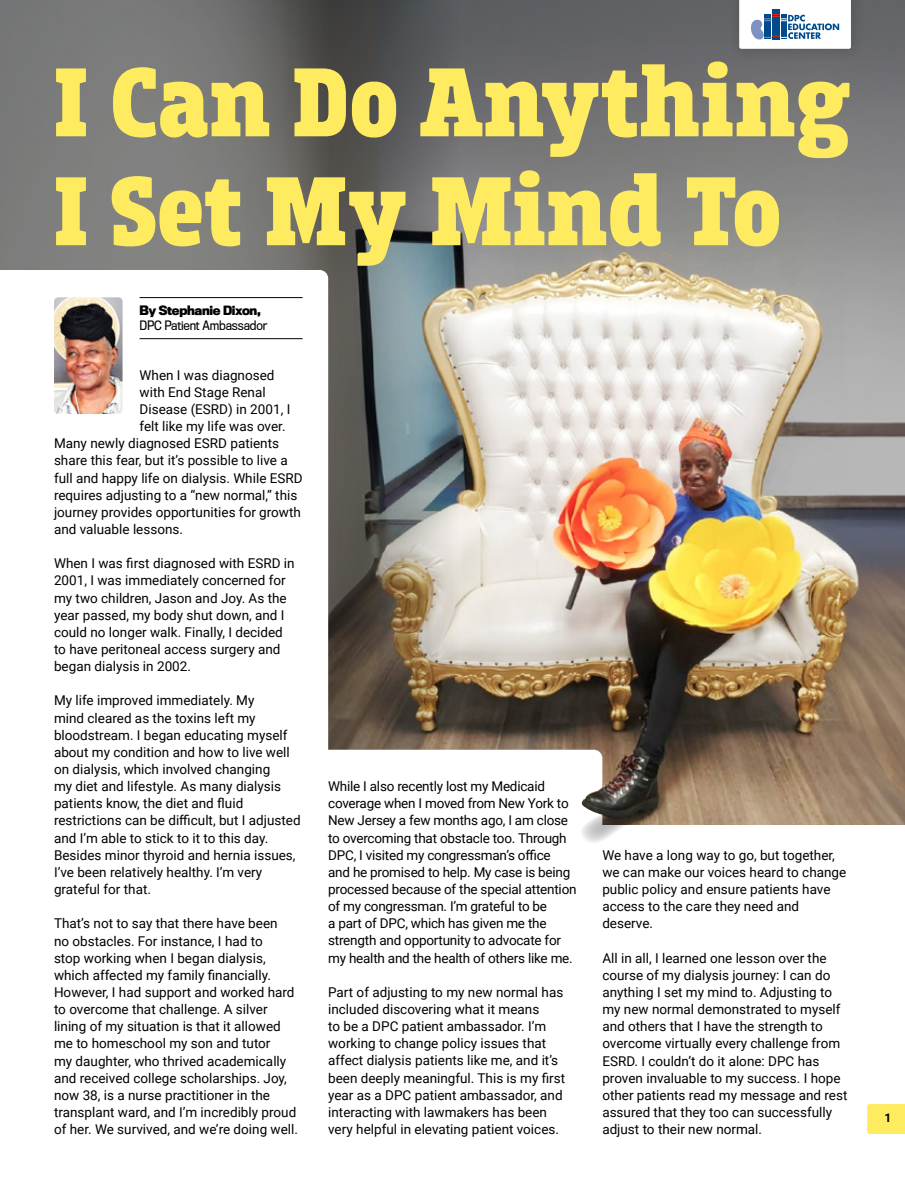
<style>
.page{position:relative;width:905px;height:1188px;background:#fff}
.page>*{position:absolute;margin:0;border:0;box-sizing:border-box;transform-origin:0 0}
.t1{font:900 102.9px/108.9px "Breakers Slab";color:#ffeb60}
.t2{font:13.5px/17.1px "Roboto";color:#000}
.t3{font:12px "Titling Gothic FB Narrow";letter-spacing:-.01em;color:#000}
.t4{font:900 12px "Titling Gothic FB Narrow";letter-spacing:-.025em;color:#000}
.t5{font:700 12px "Roboto";color:#000}
</style>
<div class="page">
<img style="left:476px;top:0;width:428px;height:825px">
<svg style="left:0;top:0;width:476px;height:750px;background:#72726e"></svg>
<svg style="left:0;top:270px;width:328px;height:480px"></svg>
<svg style="left:476px;top:750px;width:126px;height:75px"></svg>
<svg style="left:867px;top:1104px;width:37px;height:30px"></svg>
<hr style="left:140px;top:297px;width:162px;height:1px;background:#000">
<hr style="left:140px;top:338px;width:162px;height:1px;background:#000">
<img style="left:54px;top:297px;width:69px;height:117px">
<svg style="left:577px;top:797px;width:85px;height:45px"></svg>
<img style="left:580px;top:755px;width:83px;height:64px">
<div style="left:726px;top:0;width:139px;height:63px;background:#646468"></div>
<svg style="left:739px;top:0;width:112px;height:49px;background:#cfdbe7"></svg>
<h1 class="t1" style="left:54px;top:54px;width:798px">I Can Do Anything<br>I Set My Mind To</h1>
<p class="t4" style="left:140px;top:303px;width:123px">By Stephanie Dixon,</p>
<p class="t3" style="left:140px;top:318px;width:129px">DPC Patient Ambassador</p>
<p class="t2" style="left:140px;top:366px;width:136px">When I was diagnosed</p>
<p class="t2" style="left:140px;top:383px;width:128px">with End Stage Renal</p>
<p class="t2" style="left:140px;top:400px;width:152px">Disease (ESRD) in 2001, I</p>
<p class="t2" style="left:140px;top:417px;width:147px">felt like my life was over.</p>
<p class="t2" style="left:54px;top:434px;width:226px">Many newly diagnosed ESRD patients</p>
<p class="t2" style="left:54px;top:452px;width:235px">share this fear, but it’s possible to live a</p>
<p class="t2" style="left:54px;top:469px;width:250px">full and happy life on dialysis. While ESRD</p>
<p class="t2" style="left:54px;top:486px;width:245px">requires adjusting to a “new normal,” this</p>
<p class="t2" style="left:54px;top:503px;width:248px">journey provides opportunities for growth</p>
<p class="t2" style="left:54px;top:520px;width:130px">and valuable lessons.</p>
<p class="t2" style="left:54px;top:554px;width:242px">When I was first diagnosed with ESRD in 2001, I was immediately concerned for my two children, Jason and Joy. As the year passed, my body shut down, and I could no longer walk. Finally, I decided to have peritoneal access surgery and began dialysis in 2002.</p>
<p class="t2" style="left:54px;top:692px;width:248px">My life improved immediately. My<br>mind cleared as the toxins left my bloodstream. I began educating myself about my condition and how to live well on dialysis, which involved changing<br>my diet and lifestyle. As many dialysis patients know, the diet and fluid restrictions can be difficult, but I adjusted and I’m able to stick to it to this day.<br>Besides minor thyroid and hernia issues, I’ve been relatively healthy. I’m very grateful for that.</p>
<p class="t2" style="left:54px;top:915px;width:245px">That’s not to say that there have been<br>no obstacles. For instance, I had to<br>stop working when I began dialysis, which affected my family financially.<br>However, I had support and worked hard to overcome that challenge. A silver lining of my situation is that it allowed me to homeschool my son and tutor<br>my daughter, who thrived academically and received college scholarships. Joy, now 38, is a nurse practitioner in the transplant ward, and I’m incredibly proud of her. We survived, and we’re doing well.</p>
<p class="t2" style="left:328px;top:777px;width:250px">While I also recently lost my Medicaid coverage when I moved from New York to New Jersey a few months ago, I am close to overcoming that obstacle too. Through DPC, I visited my congressman’s office<br>and he promised to help. My case is being processed because of the special attention of my congressman. I’m grateful to be<br>a part of DPC, which has given me the strength and opportunity to advocate for my health and the health of others like me.</p>
<p class="t2" style="left:328px;top:983px;width:238px">Part of adjusting to my new normal has included discovering what it means<br>to be a DPC patient ambassador. I’m working to change policy issues that affect dialysis patients like me, and it’s been deeply meaningful. This is my first year as a DPC patient ambassador, and interacting with lawmakers has been very helpful in elevating patient voices.</p>
<p class="t2" style="left:602px;top:846px;width:245px">We have a long way to go, but together, we can make our voices heard to change public policy and ensure patients have access to the care they need and deserve.</p>
<p class="t2" style="left:602px;top:949px;width:247px">All in all, I learned one lesson over the course of my dialysis journey: I can do anything I set my mind to. Adjusting to my new normal demonstrated to myself and others that I have the strength to overcome virtually every challenge from ESRD. I couldn’t do it alone: DPC has proven invaluable to my success. I hope other patients read my message and rest assured that they too can successfully adjust to their new normal.</p>
<p class="t5" style="left:884px;top:1110px;width:8px">1</p>
</div>
